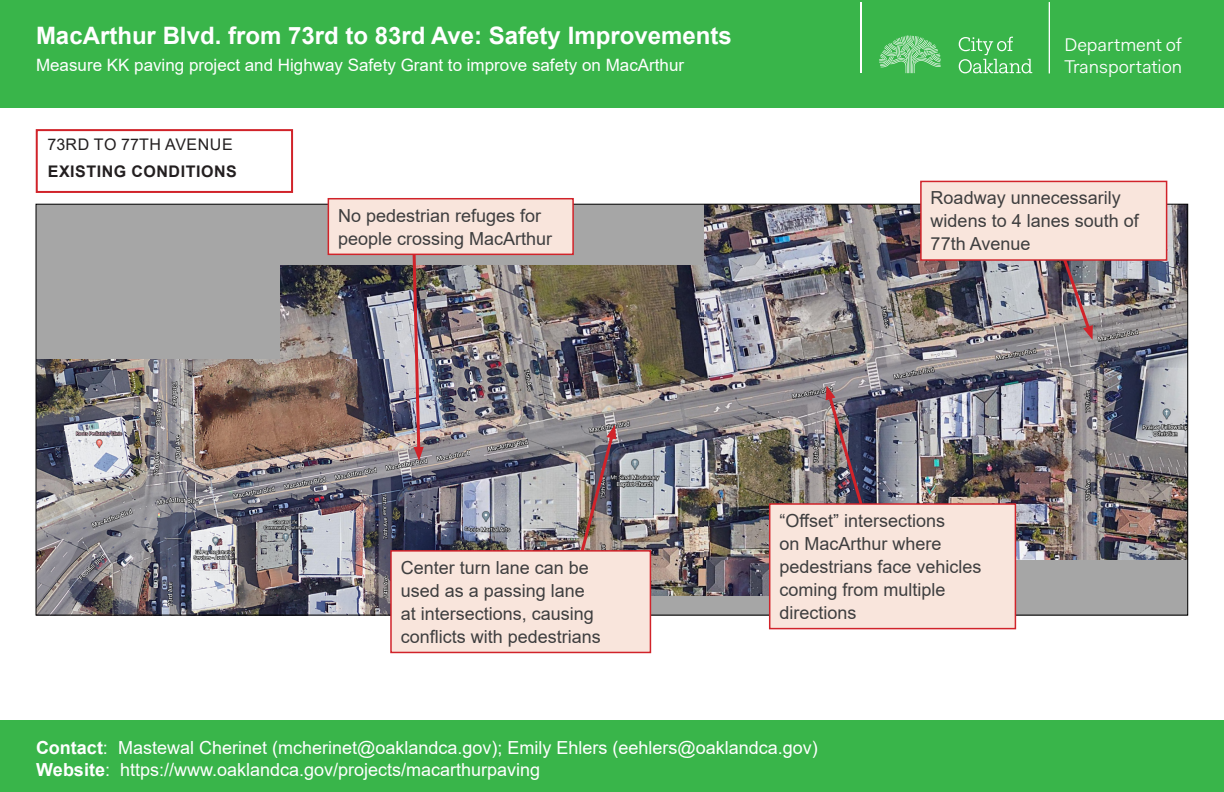
<style>
.page{position:relative;width:1224px;height:792px;background:#fff}
.page>*{position:absolute;margin:0;border:0;box-sizing:border-box;transform-origin:0 0}
.t1{font:700 24px "Arial";color:#fff}
.t2{font:18.5px/22.2px "Fakt Pro Blond";color:#fff}
.Callout_text{font:18px/23px "Arial";color:#3e3e3f}
.t3{font:18px/21.6px "Arial";color:#fff}
.t4{font:17px "Arial";color:#fff}
.Header_2{font:700 16px "Arial";letter-spacing:.035em;color:#231f20}
.Header_2-2{font:16px "Arial";letter-spacing:.025em;color:#231f20}
.s1{font-weight:700}
.s2{font-style:inherit}
</style>
<div class="page">
<div style="left:0;top:0;width:1224px;height:108px;background:#39b54a"></div>
<svg style="left:879px;top:35px;width:62px;height:38px"></svg>
<svg style="left:959px;top:37px;width:73px;height:36px"></svg>
<hr style="left:860px;top:38px;width:1px;height:35px;background:#fff">
<hr style="left:860px;top:2px;width:1px;height:36px;background:#fff">
<hr style="left:1049px;top:2px;width:1px;height:71px;background:#fff">
<div style="left:0;top:720px;width:1224px;height:72px;background:#39b54a"></div>
<div style="left:36px;top:204px;width:1152px;height:411px;background:#a6a6a6"></div>
<img style="left:280px;top:266px;width:489px;height:329px">
<img style="left:704px;top:206px;width:482px;height:354px">
<img style="left:1156px;top:206px;width:30px;height:261px">
<img style="left:38px;top:359px;width:432px;height:254px">
<img style="left:1049px;top:261px;width:45px;height:79px">
<div style="left:36px;top:129px;width:257px;height:64px;background:#fff;border:2px solid #d1232a"></div>
<img style="left:825px;top:386px;width:44px;height:117px">
<div style="left:770px;top:504px;width:245px;height:125px;background:#f9e5dc"></div>
<div style="left:769px;top:503px;width:247px;height:126px;border:2px solid #d1232a"></div>
<div style="left:921px;top:181px;width:246px;height:79px;background:#f9e5dc"></div>
<div style="left:920px;top:181px;width:247px;height:80px;border:2px solid #d1232a"></div>
<img style="left:411px;top:255px;width:13px;height:206px">
<div style="left:328px;top:199px;width:245px;height:55px;background:#f9e5dc"></div>
<div style="left:328px;top:198px;width:246px;height:57px;border:2px solid #d1232a"></div>
<img style="left:575px;top:425px;width:41px;height:125px">
<div style="left:391px;top:551px;width:259px;height:101px;background:#f9e5dc"></div>
<div style="left:390px;top:550px;width:261px;height:103px;border:2px solid #d1232a"></div>
<h1 class="t1" style="left:36px;top:19px;width:697px">MacArthur Blvd. from 73rd to 83rd Ave: Safety Improvements</h1>
<p class="t4" style="left:36px;top:53px;width:650px">Measure KK paving project and Highway Safety Grant to improve safety on MacArthur</p>
<p class="Header_2-2" style="left:48px;top:134px;width:187px">73RD TO 77TH AVENUE</p>
<p class="Header_2" style="left:48px;top:160px;width:191px">EXISTING CONDITIONS</p>
<p class="Callout_text" style="left:338px;top:204px;width:216px">No pedestrian refuges for people crossing MacArthur</p>
<p class="t2" style="left:1065px;top:34px;width:119px">Department of<br>Transportation</p>
<p class="Callout_text" style="left:931px;top:186px;width:210px">Roadway unnecessarily widens to 4 lanes south of<br>77th Avenue</p>
<p class="Callout_text" style="left:401px;top:556px;width:202px">Center turn lane can be used as a passing lane at intersections, causing conflicts with pedestrians</p>
<p class="Callout_text" style="left:779px;top:509px;width:204px">“Offset” intersections<br>on MacArthur where pedestrians face vehicles coming from multiple directions</p>
<p class="t3" style="left:36px;top:737px;width:783px"><span class="s1">Contact</span>: <span class="s2">Mastewal Cherinet (mcherinet@oaklandca.gov);</span> Emily Ehlers <span class="s2">(</span>eehlers@oaklandca.gov<span class="s2">)<br></span><span class="s1">Website</span>: https://www.oaklandca.gov/projects/<span class="s2">macarthurpaving</span></p>
</div>
